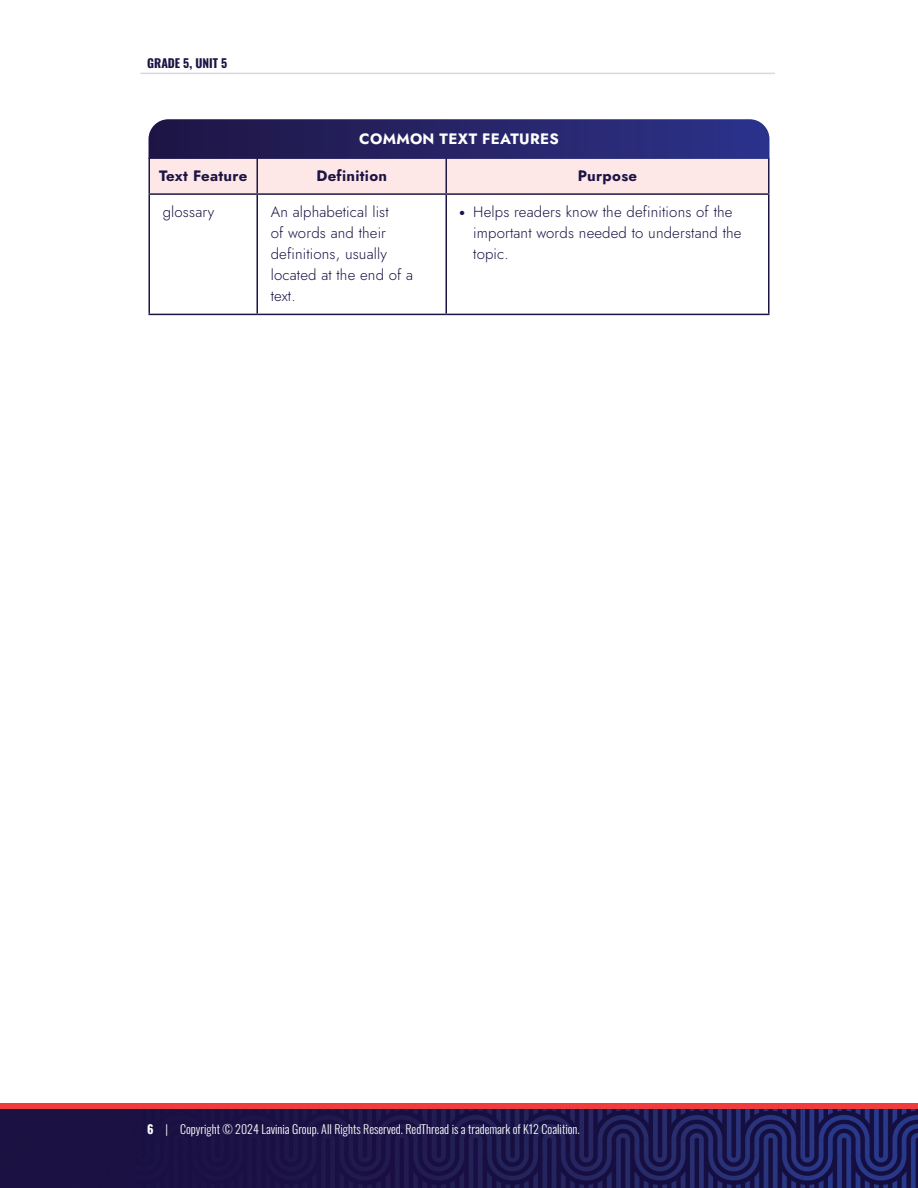
<style>
.page{position:relative;width:918px;height:1188px;background:#fff}
.page>*{position:absolute;margin:0;border:0;box-sizing:border-box;transform-origin:0 0}
.TBL_Paragraph{font:300 15px/21px "Jost";letter-spacing:.01em;color:#1d1445}
.TBL_Subhead_Center{font:700 15px "Jost";letter-spacing:.02em;color:#1d1445}
.TBL_Head__1_Col__Rounded{font:700 15px "Jost";letter-spacing:.02em;color:#fff}
.t1{font:300 12px "Oswald";color:#fff}
.t2{font:700 12px "Oswald";color:#1d1445}
.s1{font-weight:700}
</style>
<div class="page">
<img style="left:0;top:1109px;width:918px;height:79px">
<div style="left:0;top:1103px;width:918px;height:6px;background:#ee3d3c"></div>
<hr style="left:140px;top:73px;width:635px;height:1px;background:#dad7df">
<hr style="left:148px;top:195px;width:2px;height:119px;background:#1d1445">
<hr style="left:768px;top:195px;width:2px;height:119px;background:#1d1445">
<hr style="left:148px;top:314px;width:109px;height:1px;background:#1d1445">
<hr style="left:257px;top:314px;width:189px;height:1px;background:#1d1445">
<hr style="left:446px;top:314px;width:324px;height:1px;background:#1d1445">
<hr style="left:148px;top:158px;width:2px;height:35px;background:#1f1845">
<hr style="left:768px;top:158px;width:2px;height:35px;background:#1f1845">
<hr style="left:148px;top:193px;width:109px;height:2px;background:#1f1845">
<hr style="left:257px;top:193px;width:189px;height:2px;background:#1f1845">
<hr style="left:446px;top:193px;width:324px;height:2px;background:#1f1845">
<hr style="left:446px;top:195px;width:1px;height:119px;background:#1d1445">
<hr style="left:256px;top:195px;width:2px;height:119px;background:#1d1445">
<svg style="left:149px;top:119px;width:620px;height:75px;background:#897ea1"></svg>
<p class="t2" style="left:147px;top:53px;width:82px">GRADE 5, UNIT 5</p>
<p class="TBL_Head__1_Col__Rounded" style="left:359px;top:129px;width:201px">COMMON TEXT FEATURES</p>
<p class="TBL_Subhead_Center" style="left:159px;top:165px;width:90px">Text Feature</p>
<p class="TBL_Subhead_Center" style="left:316px;top:165px;width:72px">Definition</p>
<p class="TBL_Subhead_Center" style="left:578px;top:165px;width:61px">Purpose</p>
<p class="TBL_Paragraph" style="left:163px;top:201px;width:53px">glossary</p>
<p class="TBL_Paragraph" style="left:271px;top:201px;width:144px">An alphabetical list<br>of words and their definitions, usually located at the end of a text.</p>
<p class="TBL_Paragraph" style="left:473px;top:201px;width:270px;text-indent:-14px">● Helps readers know the definitions of the important words needed to understand the topic.</p>
<p class="t1" style="left:147px;top:1118px;width:434px"><span class="s1">6</span> | Copyright © 2024 Lavinia Group. All Rights Reserved. RedThread is a trademark of K12 Coalition.</p>
</div>
